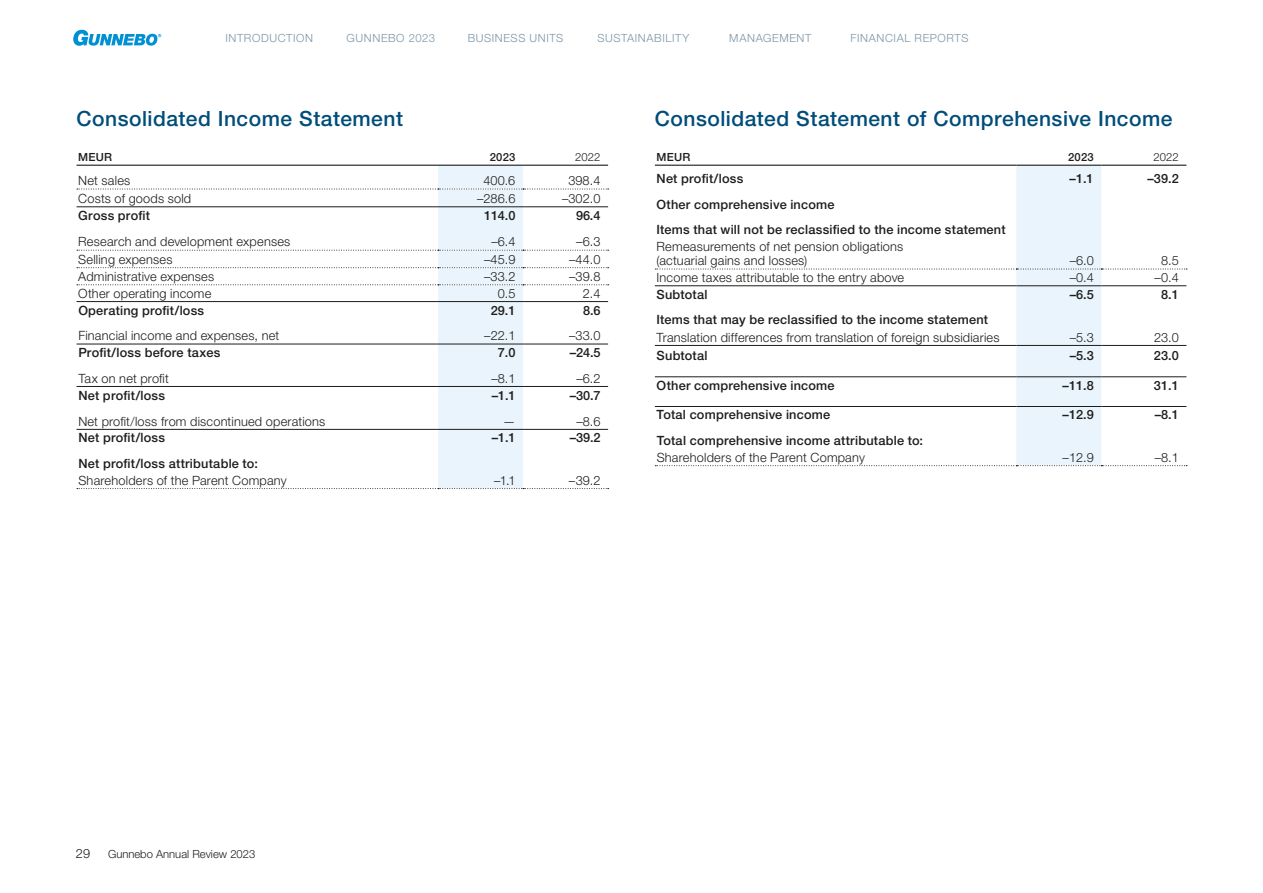
<style>
.page{position:relative;width:1263px;height:893px;background:#fff}
.page>*{position:absolute;margin:0;border:0;box-sizing:border-box;transform-origin:0 0}
.t1{font:500 21px "Helvetica Neue LT Pro";letter-spacing:.025em;color:#004d7a}
.t2{font:300 12.75px/14.2px "Helvetica Neue LT Pro";letter-spacing:.015em;color:#1d1d1b}
.t3{font:500 12.75px/25.7px "Helvetica Neue LT Pro";letter-spacing:.015em;color:#1d1d1b}
.t4{font:300 11.25px "Helvetica Neue LT Pro";letter-spacing:.055em;color:#7b94a5}
.t5{font:300 11.25px "Helvetica Neue LT Pro";color:#1d1d1b}
.t6{font:500 11.25px "Helvetica Neue LT Pro";letter-spacing:.02em;color:#1d1d1b}
</style>
<div class="page">
<svg style="left:77px;top:165px;width:532px;height:324px"></svg>
<svg style="left:655px;top:165px;width:532px;height:301px"></svg>
<hr style="left:655px;top:285px;width:361px;height:1px;background:#1d1d1b">
<hr style="left:1016px;top:285px;width:85px;height:1px;background:#1d1d1b">
<hr style="left:1101px;top:285px;width:85px;height:1px;background:#1d1d1b">
<svg style="left:73px;top:30px;width:88px;height:16px"></svg>
<p class="t4" style="left:225px;top:31px;width:89px">INTRODUCTION</p>
<p class="t4" style="left:347px;top:31px;width:90px">GUNNEBO 2023</p>
<p class="t4" style="left:468px;top:31px;width:97px">BUSINESS UNITS</p>
<p class="t4" style="left:597px;top:31px;width:93px">SUSTAINABILITY</p>
<p class="t4" style="left:729px;top:31px;width:84px">MANAGEMENT</p>
<p class="t4" style="left:850px;top:31px;width:119px">FINANCIAL REPORTS</p>
<h1 class="t1" style="left:77px;top:105px;width:328px">Consolidated Income Statement</h1>
<p class="t6" style="left:78px;top:150px;width:35px">MEUR</p>
<p class="t6" style="left:490px;top:150px;width:27px">2023</p>
<p class="t5" style="left:575px;top:150px;width:27px">2022</p>
<p class="t2" style="left:78px;top:173px;width:54px">Net sales</p>
<p class="t2" style="left:483px;top:173px;width:33px">400.6</p>
<p class="t2" style="left:568px;top:173px;width:34px">398.4</p>
<p class="t2" style="left:78px;top:191px;width:115px">Costs of goods sold</p>
<p class="t2" style="left:477px;top:191px;width:40px">–286.6</p>
<p class="t2" style="left:562px;top:191px;width:40px">–302.0</p>
<p class="t3" style="left:78px;top:203px;width:73px">Gross profit</p>
<p class="t3" style="left:484px;top:203px;width:33px">114.0</p>
<p class="t3" style="left:576px;top:203px;width:26px">96.4</p>
<p class="t2" style="left:78px;top:234px;width:214px">Research and development expenses</p>
<p class="t2" style="left:491px;top:234px;width:26px">–6.4</p>
<p class="t2" style="left:576px;top:234px;width:26px">–6.3</p>
<p class="t2" style="left:78px;top:252px;width:96px">Selling expenses</p>
<p class="t2" style="left:484px;top:252px;width:33px">–45.9</p>
<p class="t2" style="left:569px;top:252px;width:33px">–44.0</p>
<p class="t2" style="left:78px;top:269px;width:137px">Administrative expenses</p>
<p class="t2" style="left:484px;top:269px;width:33px">–33.2</p>
<p class="t2" style="left:569px;top:269px;width:33px">–39.8</p>
<p class="t2" style="left:78px;top:286px;width:135px">Other operating income</p>
<p class="t2" style="left:498px;top:286px;width:19px">0.5</p>
<p class="t2" style="left:583px;top:286px;width:19px">2.4</p>
<p class="t3" style="left:78px;top:297px;width:127px">Operating profit/loss</p>
<p class="t3" style="left:491px;top:297px;width:26px">29.1</p>
<p class="t3" style="left:583px;top:297px;width:19px">8.6</p>
<p class="t2" style="left:78px;top:328px;width:202px">Financial income and expenses, net</p>
<p class="t2" style="left:484px;top:328px;width:33px">–22.1</p>
<p class="t2" style="left:569px;top:328px;width:33px">–33.0</p>
<p class="t3" style="left:78px;top:339px;width:143px">Profit/loss before taxes</p>
<p class="t3" style="left:498px;top:339px;width:19px">7.0</p>
<p class="t3" style="left:570px;top:339px;width:32px">–24.5</p>
<p class="t2" style="left:78px;top:371px;width:92px">Tax on net profit</p>
<p class="t2" style="left:491px;top:371px;width:26px">–8.1</p>
<p class="t2" style="left:576px;top:371px;width:26px">–6.2</p>
<p class="t3" style="left:78px;top:382px;width:88px">Net profit/loss</p>
<p class="t3" style="left:492px;top:382px;width:25px">–1.1</p>
<p class="t3" style="left:570px;top:382px;width:32px">–30.7</p>
<p class="t2" style="left:78px;top:414px;width:248px">Net profit/loss from discontinued operations</p>
<p class="t2" style="left:503px;top:414px;width:14px">—</p>
<p class="t2" style="left:576px;top:414px;width:26px">–8.6</p>
<p class="t3" style="left:78px;top:425px;width:88px">Net profit/loss</p>
<p class="t3" style="left:492px;top:425px;width:25px">–1.1</p>
<p class="t3" style="left:570px;top:425px;width:32px">–39.2</p>
<p class="t3" style="left:78px;top:450px;width:181px">Net profit/loss attributable to:</p>
<p class="t2" style="left:78px;top:473px;width:210px">Shareholders of the Parent Company</p>
<p class="t2" style="left:494px;top:473px;width:23px">–1.1</p>
<p class="t2" style="left:569px;top:473px;width:33px">–39.2</p>
<h1 class="t1" style="left:655px;top:105px;width:519px">Consolidated Statement of Comprehensive Income</h1>
<p class="t6" style="left:657px;top:150px;width:35px">MEUR</p>
<p class="t6" style="left:1068px;top:150px;width:27px">2023</p>
<p class="t5" style="left:1153px;top:150px;width:27px">2022</p>
<p class="t3" style="left:657px;top:165px;width:88px">Net profit/loss</p>
<p class="t3" style="left:1070px;top:165px;width:26px">–1.1</p>
<p class="t3" style="left:1147px;top:165px;width:33px">–39.2</p>
<p class="t3" style="left:657px;top:191px;width:351px">Other comprehensive income<br>Items that will not be reclassified to the income statement</p>
<p class="t2" style="left:657px;top:239px;width:248px">Remeasurements of net pension obligations (actuarial gains and losses)</p>
<p class="t2" style="left:1070px;top:253px;width:26px">–6.0</p>
<p class="t2" style="left:1161px;top:253px;width:19px">8.5</p>
<p class="t2" style="left:657px;top:270px;width:249px">Income taxes attributable to the entry above</p>
<p class="t2" style="left:1070px;top:270px;width:26px">–0.4</p>
<p class="t2" style="left:1154px;top:270px;width:26px">–0.4</p>
<p class="t3" style="left:657px;top:281px;width:52px">Subtotal</p>
<p class="t3" style="left:1070px;top:281px;width:26px">–6.5</p>
<p class="t3" style="left:1161px;top:281px;width:19px">8.1</p>
<p class="t3" style="left:657px;top:307px;width:333px">Items that may be reclassified to the income statement</p>
<p class="t2" style="left:657px;top:330px;width:345px">Translation differences from translation of foreign subsidiaries</p>
<p class="t2" style="left:1070px;top:330px;width:26px">–5.3</p>
<p class="t2" style="left:1154px;top:330px;width:26px">23.0</p>
<p class="t3" style="left:657px;top:343px;width:52px">Subtotal</p>
<p class="t3" style="left:1070px;top:343px;width:26px">–5.3</p>
<p class="t3" style="left:1154px;top:343px;width:26px">23.0</p>
<p class="t3" style="left:657px;top:372px;width:180px">Other comprehensive income</p>
<p class="t3" style="left:1062px;top:372px;width:33px">–11.8</p>
<p class="t3" style="left:1154px;top:372px;width:26px">31.1</p>
<p class="t3" style="left:657px;top:402px;width:175px">Total comprehensive income</p>
<p class="t3" style="left:1063px;top:402px;width:33px">–12.9</p>
<p class="t3" style="left:1155px;top:402px;width:26px">–8.1</p>
<p class="t3" style="left:657px;top:428px;width:268px">Total comprehensive income attributable to:</p>
<p class="t2" style="left:657px;top:450px;width:210px">Shareholders of the Parent Company</p>
<p class="t2" style="left:1063px;top:450px;width:33px">–12.9</p>
<p class="t2" style="left:1155px;top:450px;width:26px">–8.1</p>
<p class="t2" style="left:76px;top:846px;width:16px">29</p>
<p class="t5" style="left:108px;top:847px;width:149px">Gunnebo Annual Review 2023</p>
</div>
